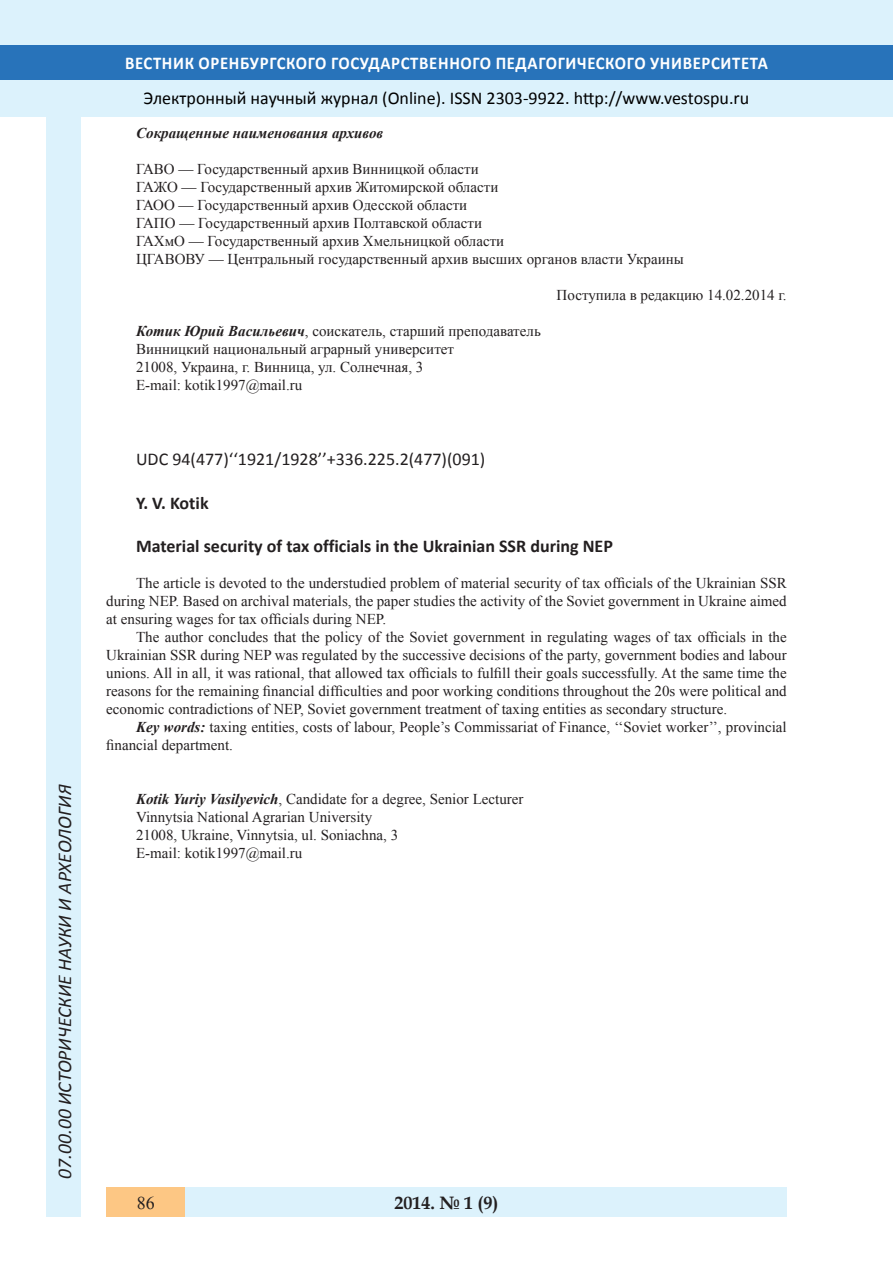
<style>
.page{position:relative;width:893px;height:1263px;background:#fff}
.page>*{position:absolute;margin:0;border:0;box-sizing:border-box;transform-origin:0 0}
.t1{font:italic 19.5px "Calibri";color:#231f20}
.t2{font:18px "Calibri";color:#000}
.Заголовок_2{font:700 18px "Calibri";color:#231f20}
.t3{font:700 18px "Calibri";letter-spacing:.04em;color:#fff;scale:.93 1}
.Заголовок_2-2{font:18px "Calibri";color:#231f20}
.t4{font:700 18px "Book Antiqua";color:#231f20}
.t5{font:18px "Times New Roman";color:#231f20}
.литература{font:15px/18px "Times New Roman";color:#231f20;text-align:justify}
.литература-2{font:italic 700 15px "Times New Roman";color:#231f20}
.s1{font-weight:700;font-style:italic}
</style>
<div class="page">
<div style="left:0;top:0;width:893px;height:116px;background:#dcf2fc"></div>
<div style="left:0;top:45px;width:893px;height:34px;background:#2873ba"></div>
<div style="left:106px;top:1188px;width:681px;height:29px;background:#dcf2fc"></div>
<div style="left:106px;top:1188px;width:79px;height:29px;background:#fdc784"></div>
<div style="left:47px;top:116px;width:34px;height:1101px;background:#dcf2fc"></div>
<h1 class="t1" style="left:51px;top:1179px;width:395px;rotate:-90deg">07.00.00 ИСТОРИЧЕСКИЕ НАУКИ И АРХЕОЛОГИЯ</h1>
<p class="t3" style="left:125px;top:51px;width:693px">ВЕСТНИК ОРЕНБУРГСКОГО ГОСУДАРСТВЕННОГО ПЕДАГОГИЧЕСКОГО УНИВЕРСИТЕТА</p>
<p class="t2" style="left:144px;top:86px;width:607px">Электронный научный журнал (Online). ISSN 2303-9922. http://www.vestospu.ru</p>
<p class="литература-2" style="left:136px;top:122px;width:249px">Сокращенные наименования архивов</p>
<p class="литература" style="left:136px;top:159px;width:344px">ГАВО — Государственный архив Винницкой области</p>
<p class="литература" style="left:136px;top:177px;width:364px">ГАЖО — Государственный архив Житомирской области</p>
<p class="литература" style="left:136px;top:195px;width:333px">ГАОО — Государственный архив Одесской области</p>
<p class="литература" style="left:136px;top:213px;width:347px">ГАПО — Государственный архив Полтавской области</p>
<p class="литература" style="left:136px;top:231px;width:370px">ГАХмО — Государственный архив Хмельницкой области</p>
<p class="литература" style="left:136px;top:249px;width:549px">ЦГАВОВУ — Центральный государственный архив высших органов власти Украины</p>
<p class="литература" style="left:557px;top:285px;width:232px">Поступила в редакцию 14.02.2014 г.</p>
<p class="литература" style="left:136px;top:321px;width:406px"><span class="s1">Котик Юрий Васильевич</span>, соискатель, старший преподаватель</p>
<p class="литература" style="left:136px;top:339px;width:320px">Винницкий национальный аграрный университет</p>
<p class="литература" style="left:136px;top:357px;width:289px">21008, Украина, г. Винница, ул. Солнечная, 3</p>
<p class="литература" style="left:136px;top:375px;width:168px">E-mail: kotik1997@mail.ru</p>
<p class="Заголовок_2-2" style="left:136px;top:448px;width:351px">UDC 94(477)‘‘1921/1928’’+336.225.2(477)(091)</p>
<p class="Заголовок_2" style="left:136px;top:491px;width:74px">Y. V. Kotik</p>
<p class="Заголовок_2" style="left:136px;top:534px;width:478px">Material security of tax officials in the Ukrainian SSR during NEP</p>
<p class="литература" style="left:106px;top:573px;width:682px;text-indent:30px">The article is devoted to the understudied problem of material security of tax officials of the Ukrainian SSR during NEP. Based on archival materials, the paper studies the activity of the Soviet government in Ukraine aimed at ensuring wages for tax officials during NEP.</p>
<p class="литература" style="left:106px;top:627px;width:682px;text-indent:30px">The author concludes that the policy of the Soviet government in regulating wages of tax officials in the Ukrainian SSR during NEP was regulated by the successive decisions of the party, government bodies and labour unions. All in all, it was rational, that allowed tax officials to fulfill their goals successfully. At the same time the reasons for the remaining financial difficulties and poor working conditions throughout the 20s were political and economic contradictions of NEP, Soviet government treatment of taxing entities as secondary structure.</p>
<p class="литература" style="left:106px;top:717px;width:682px;text-indent:30px"><span class="s1">Key words:</span> taxing entities, costs of labour, People’s Commissariat of Finance, ‘‘Soviet worker’’, provincial financial department.</p>
<p class="литература" style="left:136px;top:789px;width:389px"><span class="s1">Kotik Yuriy Vasilyevich</span>, Candidate for a degree, Senior Lecturer</p>
<p class="литература" style="left:136px;top:807px;width:238px">Vinnytsia National Agrarian University</p>
<p class="литература" style="left:136px;top:825px;width:264px">21008, Ukraine, Vinnytsia, ul. Soniachna, 3</p>
<p class="литература" style="left:136px;top:843px;width:168px">E-mail: kotik1997@mail.ru</p>
<p class="t5" style="left:137px;top:1190px;width:19px">86</p>
<p class="t4" style="left:394px;top:1190px;width:106px">2014. № 1 (9)</p>
</div>
